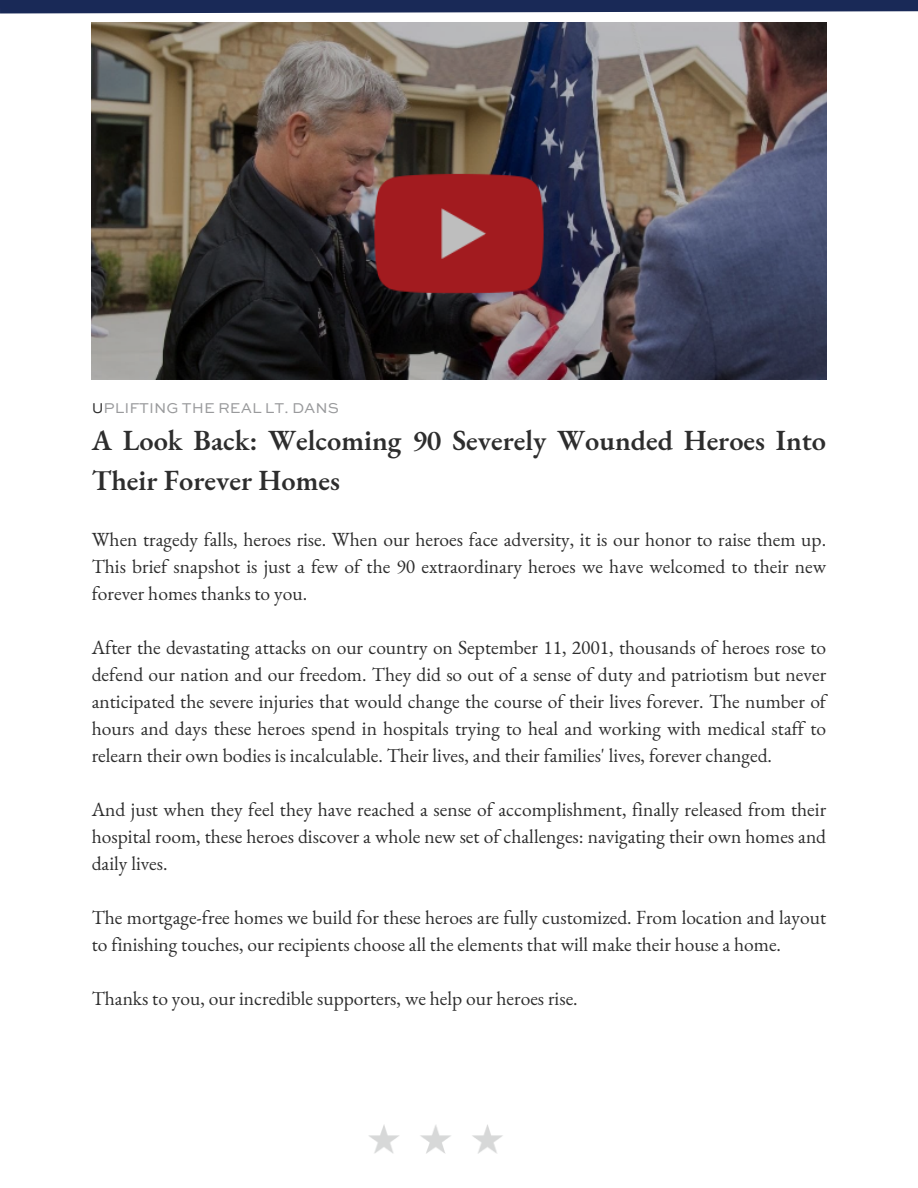
<style>
.page{position:relative;width:918px;height:1188px;background:#fff}
.page>*{position:absolute;margin:0;border:0;box-sizing:border-box;transform-origin:0 0}
.t1{font:600 28.5px/39.3px "EB Garamond";color:#2d2d2d}
.t2{font:19.5px/27px "EB Garamond";color:#2d2d2d;text-align:justify}
.t3{font:15px "Sweet Sans Pro";color:#999a9c}
.s1{color:#2d2d2d}
</style>
<div class="page">
<svg style="left:0;top:0;width:918px;height:25px"></svg>
<img style="left:92px;top:22px;width:734px;height:358px">
<img style="left:369px;top:1124px;width:134px;height:30px">
<p class="t3" style="left:92px;top:402px;width:249px"><span class="s1">U</span>PLIFTING THE REAL LT. DANS</p>
<p class="t1" style="left:92px;top:420px;width:736px">A Look Back: Welcoming 90 Severely Wounded Heroes Into<br>Their Forever Homes</p>
<h1 class="t2" style="left:92px;top:525px;width:736px">When tragedy falls, heroes rise. When our heroes face adversity, it is our honor to raise them up.<br>This brief snapshot is just a few of the 90 extraordinary heroes we have welcomed to their new forever homes thanks to you.</h1>
<p class="t2" style="left:92px;top:633px;width:736px">After the devastating attacks on our country on September 11, 2001, thousands of heroes rose to defend our nation and our freedom. They did so out of a sense of duty and patriotism but never anticipated the severe injuries that would change the course of their lives forever. The number of hours and days these heroes spend in hospitals trying to heal and working with medical staff to relearn their own bodies is incalculable. Their lives, and their families' lives, forever changed.</p>
<p class="t2" style="left:92px;top:795px;width:736px">And just when they feel they have reached a sense of accomplishment, finally released from their hospital room, these heroes discover a whole new set of challenges: navigating their own homes and daily lives.</p>
<p class="t2" style="left:92px;top:903px;width:736px">The mortgage-free homes we build for these heroes are fully customized. From location and layout to finishing touches, our recipients choose all the elements that will make their house a home.</p>
<p class="t2" style="left:92px;top:984px;width:488px">Thanks to you, our incredible supporters, we help our heroes rise.</p>
</div>
